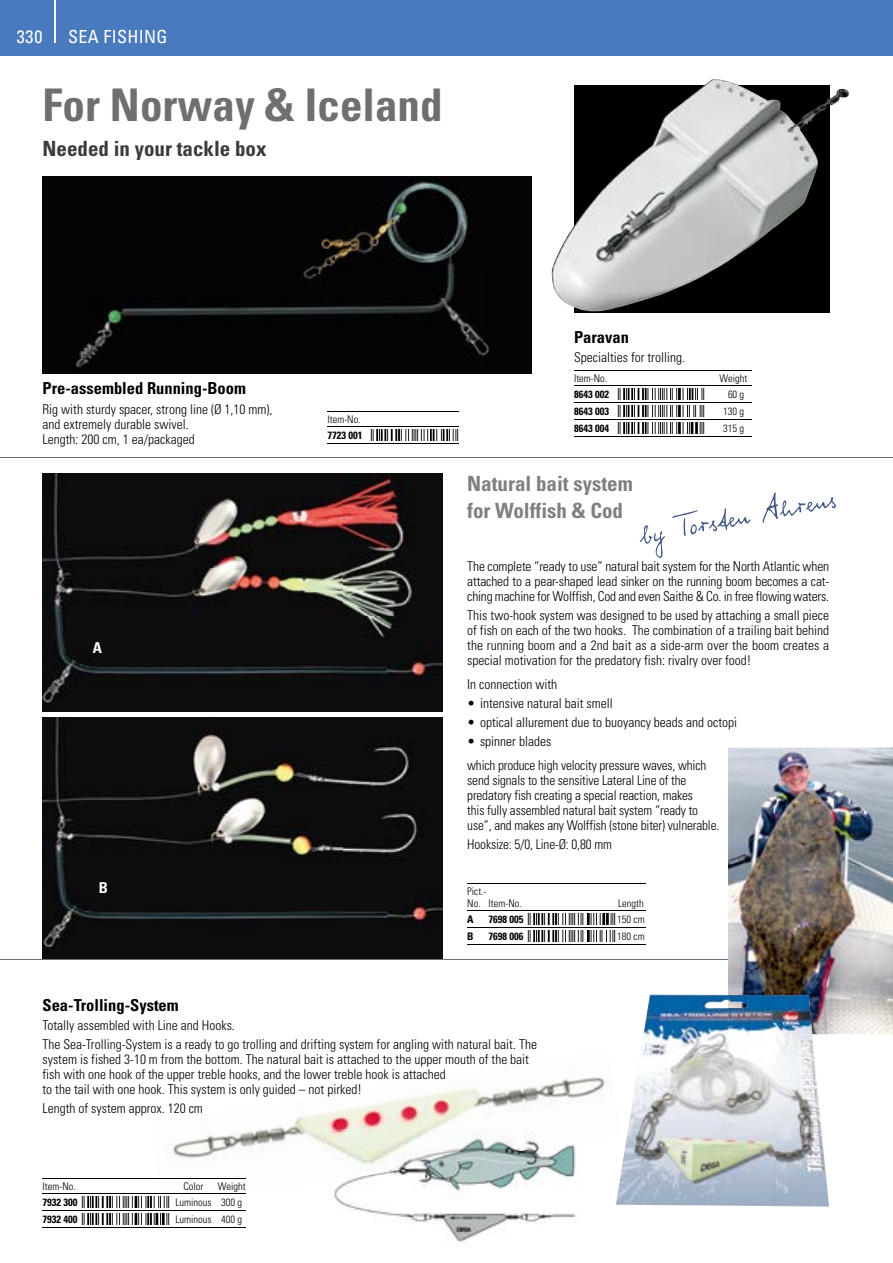
<style>
.page{position:relative;width:893px;height:1263px;background:#fff}
.page>*{position:absolute;margin:0;border:0;box-sizing:border-box;transform-origin:0 0}
.t1{font:700 condensed 45px "Univers LT";color:#6f6f6e}
.t2{font:700 condensed 21px/27px "Univers LT";color:#80807f}
.t3{font:700 condensed 21px "Univers LT";color:#3b3b3a}
.t4{font:condensed 18px "Univers LT";letter-spacing:.02em;color:#fff}
.t5{font:700 condensed 16.5px "Univers LT";color:#000}
.t6{font:700 condensed 15px "Univers LT";color:#fff}
.t7{font:300 condensed 13.5px/15px "Univers LT";color:#000}
.t8{font:300 condensed 10.5px/11.7px "Univers LT";color:#000}
.t9{font:700 condensed 10.5px "Univers LT";color:#000}
</style>
<div class="page">
<div style="left:0;top:0;width:893px;height:55px;background:#487abd"></div>
<hr style="left:55px;top:0;width:1px;height:43px;background:#fff">
<img style="left:43px;top:718px;width:399px;height:241px">
<hr style="left:0;top:959px;width:880px;height:1px;background:#6f6f6e">
<img style="left:728px;top:748px;width:165px;height:286px">
<img style="left:552px;top:80px;width:280px;height:231px">
<img style="left:348px;top:1181px;width:228px;height:61px">
<img style="left:43px;top:474px;width:399px;height:238px">
<img style="left:43px;top:177px;width:488px;height:196px">
<img style="left:643px;top:995px;width:86px;height:52px">
<img style="left:776px;top:1034px;width:48px;height:120px">
<img style="left:633px;top:1047px;width:143px;height:53px">
<img style="left:624px;top:1100px;width:152px;height:54px">
<img style="left:616px;top:1154px;width:213px;height:53px">
<img style="left:728px;top:995px;width:84px;height:39px">
<img style="left:166px;top:1090px;width:298px;height:117px">
<img style="left:455px;top:1076px;width:154px;height:53px">
<img style="left:326px;top:1129px;width:250px;height:52px">
<svg style="left:639px;top:525px;width:26px;height:33px"></svg>
<svg style="left:672px;top:508px;width:79px;height:28px"></svg>
<svg style="left:762px;top:492px;width:74px;height:31px"></svg>
<hr style="left:0;top:457px;width:893px;height:1px;background:#6f6f6e">
<hr style="left:574px;top:385px;width:43px;height:1px;background:#000">
<hr style="left:617px;top:385px;width:97px;height:1px;background:#000">
<hr style="left:714px;top:385px;width:39px;height:1px;background:#000">
<hr style="left:617px;top:402px;width:97px;height:1px;background:#000">
<hr style="left:617px;top:419px;width:97px;height:1px;background:#000">
<hr style="left:617px;top:436px;width:97px;height:1px;background:#000">
<hr style="left:574px;top:370px;width:43px;height:1px;background:#000">
<hr style="left:617px;top:370px;width:97px;height:1px;background:#000">
<hr style="left:714px;top:370px;width:39px;height:1px;background:#000">
<hr style="left:574px;top:402px;width:43px;height:1px;background:#000">
<hr style="left:714px;top:402px;width:39px;height:1px;background:#000">
<hr style="left:574px;top:419px;width:43px;height:1px;background:#000">
<hr style="left:714px;top:419px;width:39px;height:1px;background:#000">
<hr style="left:574px;top:436px;width:43px;height:1px;background:#000">
<hr style="left:714px;top:436px;width:39px;height:1px;background:#000">
<img style="left:617px;top:389px;width:88px;height:10px">
<img style="left:617px;top:406px;width:88px;height:10px">
<img style="left:617px;top:423px;width:88px;height:10px">
<svg style="left:467px;top:910px;width:22px;height:1px"></svg>
<hr style="left:489px;top:910px;width:38px;height:1px;background:#000">
<hr style="left:527px;top:910px;width:89px;height:1px;background:#000">
<hr style="left:616px;top:910px;width:30px;height:1px;background:#000">
<svg style="left:467px;top:927px;width:22px;height:1px"></svg>
<hr style="left:489px;top:927px;width:38px;height:1px;background:#000">
<hr style="left:527px;top:927px;width:89px;height:1px;background:#000">
<hr style="left:616px;top:927px;width:30px;height:1px;background:#000">
<svg style="left:467px;top:944px;width:22px;height:1px"></svg>
<hr style="left:489px;top:944px;width:38px;height:1px;background:#000">
<hr style="left:527px;top:944px;width:89px;height:1px;background:#000">
<hr style="left:616px;top:944px;width:30px;height:1px;background:#000">
<svg style="left:467px;top:883px;width:22px;height:1px"></svg>
<hr style="left:489px;top:883px;width:38px;height:1px;background:#000">
<hr style="left:527px;top:883px;width:89px;height:1px;background:#000">
<hr style="left:616px;top:883px;width:30px;height:1px;background:#000">
<img style="left:527px;top:913px;width:89px;height:11px">
<img style="left:527px;top:930px;width:89px;height:11px">
<hr style="left:43px;top:1193px;width:38px;height:1px;background:#000">
<hr style="left:81px;top:1193px;width:89px;height:1px;background:#000">
<hr style="left:170px;top:1193px;width:47px;height:1px;background:#000">
<hr style="left:217px;top:1193px;width:30px;height:1px;background:#000">
<hr style="left:81px;top:1227px;width:89px;height:1px;background:#000">
<hr style="left:170px;top:1227px;width:47px;height:1px;background:#000">
<hr style="left:217px;top:1227px;width:30px;height:1px;background:#000">
<hr style="left:43px;top:1210px;width:38px;height:1px;background:#000">
<hr style="left:81px;top:1210px;width:89px;height:1px;background:#000">
<hr style="left:170px;top:1210px;width:47px;height:1px;background:#000">
<hr style="left:217px;top:1210px;width:30px;height:1px;background:#000">
<svg style="left:247px;top:1193px;width:72px;height:1px"></svg>
<hr style="left:43px;top:1227px;width:38px;height:1px;background:#000">
<hr style="left:43px;top:1178px;width:38px;height:1px;background:#000">
<hr style="left:81px;top:1178px;width:89px;height:1px;background:#000">
<hr style="left:170px;top:1178px;width:47px;height:1px;background:#000">
<hr style="left:217px;top:1178px;width:30px;height:1px;background:#000">
<svg style="left:247px;top:1178px;width:72px;height:1px"></svg>
<img style="left:81px;top:1196px;width:89px;height:11px">
<img style="left:81px;top:1213px;width:89px;height:11px">
<hr style="left:370px;top:426px;width:89px;height:1px;background:#000">
<hr style="left:370px;top:443px;width:89px;height:1px;background:#000">
<hr style="left:327px;top:411px;width:43px;height:1px;background:#000">
<hr style="left:370px;top:411px;width:89px;height:1px;background:#000">
<hr style="left:327px;top:426px;width:43px;height:1px;background:#000">
<hr style="left:327px;top:443px;width:43px;height:1px;background:#000">
<img style="left:370px;top:429px;width:89px;height:11px">
<h3 class="t4" style="left:17px;top:25px;width:27px">330</h3>
<h3 class="t4" style="left:68px;top:25px;width:101px">SEA FISHING</h3>
<h1 class="t1" style="left:43px;top:77px;width:401px">For Norway &amp; Iceland</h1>
<h2 class="t3" style="left:43px;top:136px;width:225px">Needed in your tackle box</h2>
<p class="t5" style="left:43px;top:378px;width:205px">Pre-assembled Running-Boom</p>
<p class="t7" style="left:43px;top:401px;width:231px">Rig with sturdy spacer, strong line (Ø 1,10 mm), and extremely durable swivel.<br>Length: 200 cm, 1 ea/packaged</p>
<p class="t8" style="left:327px;top:414px;width:35px">Item-No.</p>
<p class="t9" style="left:327px;top:429px;width:36px">7723 001</p>
<p class="t6" style="left:93px;top:639px;width:11px">A</p>
<p class="t6" style="left:99px;top:878px;width:11px">B</p>
<p class="t5" style="left:574px;top:327px;width:56px">Paravan</p>
<p class="t7" style="left:574px;top:350px;width:112px">Specialties for trolling.</p>
<p class="t8" style="left:574px;top:373px;width:35px">Item-No.</p>
<p class="t8" style="left:720px;top:373px;width:29px">Weight</p>
<p class="t9" style="left:574px;top:388px;width:36px">8643 002</p>
<p class="t8" style="left:728px;top:389px;width:18px">60 g</p>
<p class="t9" style="left:574px;top:405px;width:36px">8643 003</p>
<p class="t8" style="left:723px;top:406px;width:22px">130 g</p>
<p class="t9" style="left:574px;top:422px;width:36px">8643 004</p>
<p class="t8" style="left:723px;top:423px;width:22px">315 g</p>
<h2 class="t2" style="left:467px;top:470px;width:167px">Natural bait system for Wolffish &amp; Cod</h2>
<p class="t7" style="left:467px;top:559px;width:363px;text-align:justify">The complete “ready to use” natural bait system for the North Atlantic when attached to a pear-shaped lead sinker on the running boom becomes a cat&shy;ching machine for Wolffish, Cod and even Saithe &amp; Co. in free flowing waters.</p>
<p class="t7" style="left:467px;top:608px;width:363px;text-align:justify">This two-hook system was designed to be used by attaching a small piece of fish on each of the two hooks. The combination of a trailing bait behind the running boom and a 2nd bait as a side-arm over the boom creates a special motivation for the predatory fish: rivalry over food!</p>
<p class="t7" style="left:467px;top:676px;width:91px">In connection with</p>
<p class="t7" style="left:467px;top:696px;width:147px">• intensive natural bait smell</p>
<p class="t7" style="left:467px;top:715px;width:271px">• optical allurement due to buoyancy beads and octopi</p>
<p class="t7" style="left:467px;top:730px;width:241px;line-height:23.5px">• spinner blades<br>which produce high velocity pressure waves, which</p>
<p class="t7" style="left:467px;top:773px;width:254px">send signals to the sensitive Lateral Line of the predatory fish creating a special reaction, makes<br>this fully assembled natural bait system “ready to use”, and makes any Wolffish (stone biter) vulnerable.</p>
<p class="t7" style="left:467px;top:837px;width:146px">Hooksize: 5/0, Line-Ø: 0,80 mm</p>
<p class="t8" style="left:467px;top:886px;width:56px">Pict.-<br>No. Item-No.</p>
<p class="t8" style="left:618px;top:898px;width:27px">Length</p>
<p class="t9" style="left:467px;top:913px;width:8px">A</p>
<p class="t9" style="left:489px;top:913px;width:36px">7698 005</p>
<p class="t8" style="left:617px;top:913px;width:29px">150 cm</p>
<p class="t9" style="left:467px;top:930px;width:8px">B</p>
<p class="t9" style="left:489px;top:930px;width:36px">7698 006</p>
<p class="t8" style="left:617px;top:930px;width:29px">180 cm</p>
<p class="t5" style="left:43px;top:995px;width:138px">Sea-Trolling-System</p>
<p class="t7" style="left:43px;top:1015px;width:496px;line-height:19.2px">Totally assembled with Line and Hooks.<br>The Sea-Trolling-System is a ready to go trolling and drifting system for angling with natural bait. The</p>
<p class="t7" style="left:43px;top:1052px;width:488px">system is fished 3-10 m from the bottom. The natural bait is attached to the upper mouth of the bait fish with one hook of the upper treble hooks, and the lower treble hook is attached<br>to the tail with one hook. This system is only guided – not pirked!</p>
<p class="t7" style="left:43px;top:1101px;width:162px">Length of system approx. 120 cm</p>
<p class="t8" style="left:43px;top:1180px;width:35px">Item-No.</p>
<p class="t8" style="left:184px;top:1180px;width:21px">Color</p>
<p class="t8" style="left:218px;top:1180px;width:29px">Weight</p>
<p class="t9" style="left:43px;top:1196px;width:36px">7932 300</p>
<p class="t8" style="left:175px;top:1196px;width:68px">Luminous 300 g</p>
<p class="t9" style="left:43px;top:1213px;width:36px">7932 400</p>
<p class="t8" style="left:175px;top:1213px;width:68px">Luminous 400 g</p>
</div>
